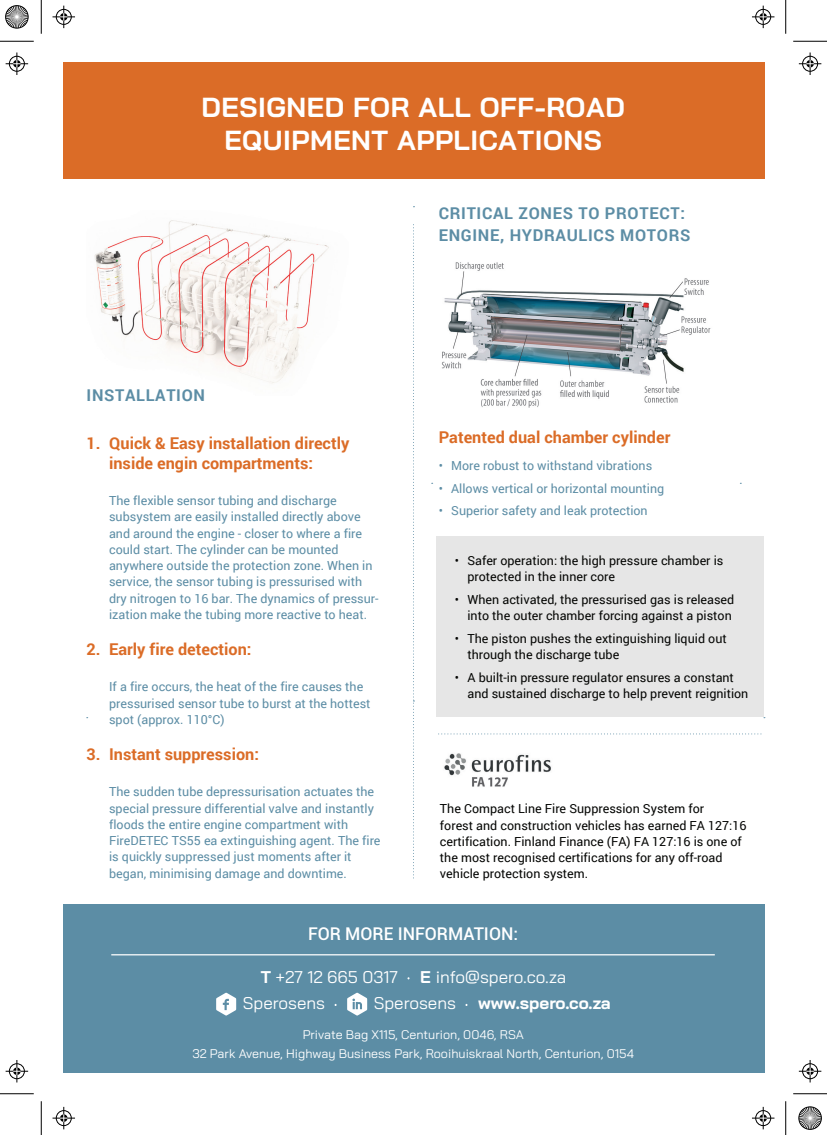
<style>
.page{position:relative;width:827px;height:1135px;background:#fff}
.page>*{position:absolute;margin:0;border:0;box-sizing:border-box;transform-origin:0 0}
.t1{font:700 27.5px/33px "Bai Jamjuree";letter-spacing:.02em;color:#fff;text-align:center}
.t2{font:500 17.5px "Roboto";color:#fff}
.t3{font:17px "Bai Jamjuree";color:#fff}
.t4{font:700 17px "Bai Jamjuree";color:#fff}
.t5{font:700 16.25px/20px "Roboto";color:#db6c27}
.t6{font:700 16.25px/22px "Roboto";letter-spacing:.04em;color:#5c8da5}
.t7{font:12.5px/16.2px "Roboto";color:#5c8da5}
.t8{font:12.5px/16.2px "Roboto";color:#040503}
.t9{font:12.5px/19px "Bai Jamjuree";color:#fff;text-align:center}
.s1{font-weight:700}
</style>
<div class="page">
<img style="left:94px;top:220px;width:235px;height:164px">
<img style="left:444px;top:753px;width:107px;height:34px">
<img style="left:441px;top:262px;width:270px;height:146px">
<div style="left:63px;top:63px;width:701px;height:116px;background:#db6c27"></div>
<div style="left:63px;top:904px;width:701px;height:168px;background:#5c8da5"></div>
<svg style="left:216px;top:993px;width:20px;height:22px"></svg>
<svg style="left:347px;top:993px;width:20px;height:22px"></svg>
<hr style="left:111px;top:954px;width:603px;height:1px;background:#fff">
<svg style="left:413px;top:225px;width:1px;height:654px"></svg>
<svg style="left:438px;top:733px;width:323px;height:1px"></svg>
<div style="left:436px;top:536px;width:328px;height:180px;background:#e6e6e6"></div>
<hr style="left:0;top:41px;width:34px;height:1px;background:#000">
<hr style="left:793px;top:41px;width:34px;height:1px;background:#000">
<hr style="left:0;top:1093px;width:34px;height:1px;background:#000">
<hr style="left:793px;top:1093px;width:34px;height:1px;background:#000">
<hr style="left:41px;top:0;width:1px;height:34px;background:#000">
<hr style="left:41px;top:1101px;width:1px;height:34px;background:#000">
<hr style="left:785px;top:0;width:1px;height:34px;background:#000">
<hr style="left:785px;top:1101px;width:1px;height:34px;background:#000">
<svg style="left:52px;top:6px;width:23px;height:22px"></svg>
<svg style="left:752px;top:6px;width:22px;height:22px"></svg>
<svg style="left:52px;top:1107px;width:23px;height:22px"></svg>
<svg style="left:752px;top:1107px;width:22px;height:22px"></svg>
<svg style="left:6px;top:52px;width:22px;height:23px"></svg>
<svg style="left:6px;top:1060px;width:22px;height:22px"></svg>
<svg style="left:798px;top:52px;width:23px;height:23px"></svg>
<svg style="left:798px;top:1060px;width:23px;height:22px"></svg>
<svg style="left:5px;top:5px;width:24px;height:24px"></svg>
<svg style="left:798px;top:1106px;width:24px;height:24px"></svg>
<h1 class="t1" style="left:202px;top:91px;width:424px">DESIGNED FOR ALL OFF-ROAD<br>EQUIPMENT APPLICATIONS</h1>
<h3 class="t6" style="left:87px;top:384px;width:120px">INSTALLATION</h3>
<h3 class="t5" style="left:109px;top:432px;width:242px;text-indent:-23px">1. Quick &amp; Easy installation directly inside engin compartments:</h3>
<p class="t7" style="left:109px;top:492px;width:271px">The flexible sensor tubing and discharge subsystem are easily installed directly above and around the engine - closer to where a fire could start. The cylinder can be mounted anywhere outside the protection zone. When in service, the sensor tubing is pressurised with dry nitrogen to 16 bar. The dynamics of pressur&shy;ization make the tubing more reactive to heat.</p>
<h3 class="t5" style="left:87px;top:639px;width:166px">2. Early fire detection:</h3>
<p class="t7" style="left:109px;top:678px;width:263px">If a fire occurs, the heat of the fire causes the pressurised sensor tube to burst at the hottest spot (approx. 110°C)</p>
<h3 class="t5" style="left:87px;top:744px;width:174px">3. Instant suppression:</h3>
<p class="t7" style="left:109px;top:783px;width:273px">The sudden tube depressurisation actuates the special pressure differential valve and instantly floods the entire engine compartment with FireDETEC TS55 ea extinguishing agent. The fire is quickly suppressed just moments after it began, minimising damage and downtime.</p>
<h3 class="t6" style="left:439px;top:202px;width:253px">CRITICAL ZONES TO PROTECT:<br>ENGINE, HYDRAULICS MOTORS</h3>
<h3 class="t5" style="left:439px;top:426px;width:233px">Patented dual chamber cylinder</h3>
<p class="t7" style="left:439px;top:457px;width:215px">• More robust to withstand vibrations</p>
<p class="t7" style="left:439px;top:480px;width:227px">• Allows vertical or horizontal mounting</p>
<p class="t7" style="left:439px;top:502px;width:210px">• Superior safety and leak protection</p>
<p class="t8" style="left:467px;top:552px;width:257px;text-indent:-12px">• Safer operation: the high pressure chamber is protected in the inner core</p>
<p class="t8" style="left:455px;top:591px;width:281px;text-align:right">• When activated, the pressurised gas is released into the outer chamber forcing against a piston</p>
<p class="t8" style="left:467px;top:630px;width:261px;text-indent:-12px">• The piston pushes the extinguishing liquid out through the discharge tube</p>
<p class="t8" style="left:467px;top:668px;width:282px;text-indent:-12px">• A built-in pressure regulator ensures a constant and sustained discharge to help prevent reignition</p>
<p class="t8" style="left:440px;top:800px;width:308px">The Compact Line Fire Suppression System for<br>forest and construction vehicles has earned FA 127:16 certification. Finland Finance (FA) FA 127:16 is one of the most recognised certifications for any off-road vehicle protection system.</p>
<h2 class="t2" style="left:308px;top:921px;width:212px">FOR MORE INFORMATION:</h2>
<h3 class="t3" style="left:261px;top:962px;width:139px"><span class="s1">T</span> +27 12 665 0317</h3>
<h3 class="t3" style="left:420px;top:962px;width:148px"><span class="s1">E</span> info@spero.co.za</h3>
<h3 class="t3" style="left:243px;top:989px;width:84px">Sperosens</h3>
<h3 class="t3" style="left:374px;top:989px;width:84px">Sperosens</h3>
<h3 class="t4" style="left:478px;top:993px;width:134px">www.spero.co.za</h3>
<p class="t9" style="left:192px;top:1025px;width:443px">Private Bag X115, Centurion, 0046, RSA<br>32 Park Avenue, Highway Business Park, Rooihuiskraal North, Centurion, 0154</p>
</div>
